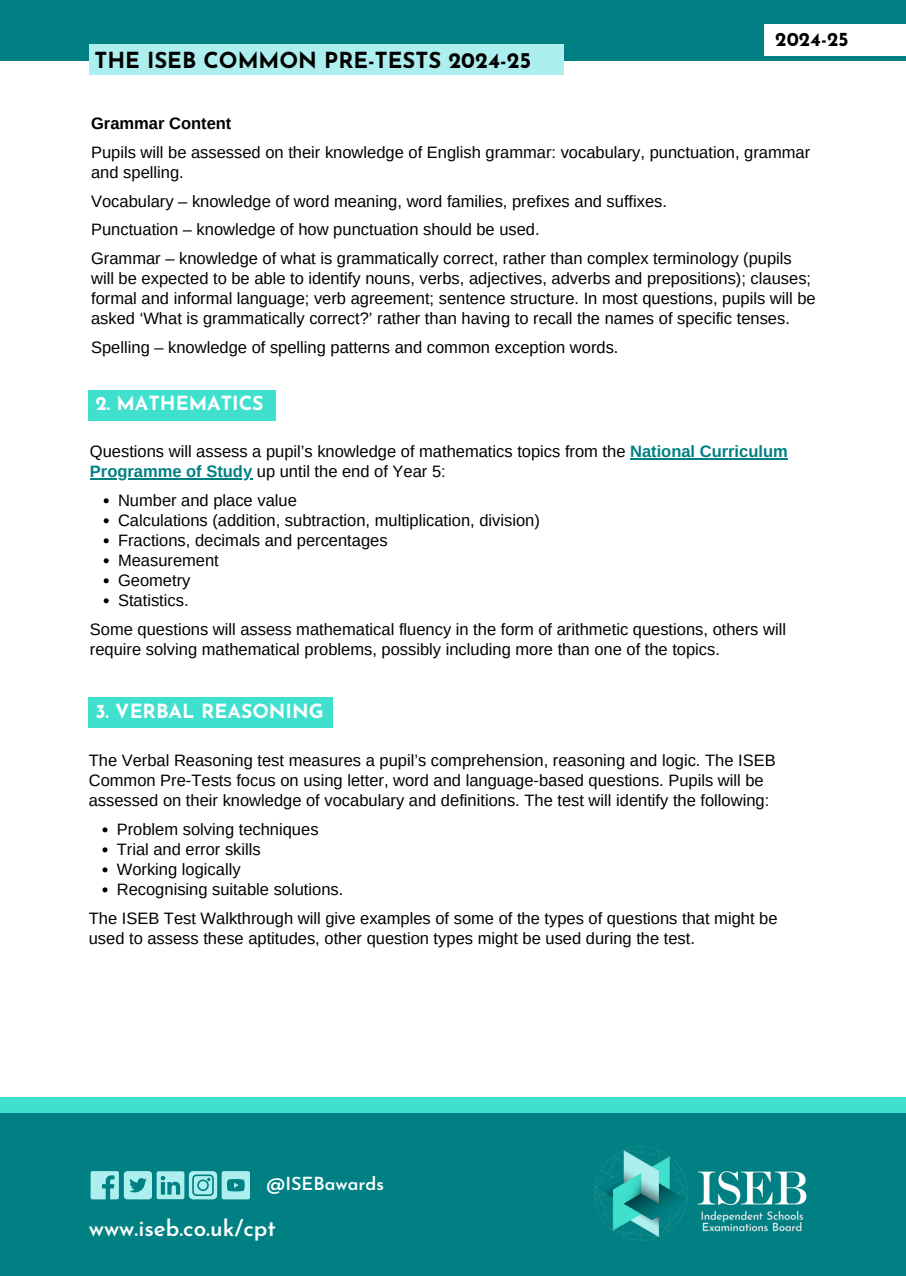
<style>
.page{position:relative;width:906px;height:1276px;background:#fff}
.page>*{position:absolute;margin:0;border:0;box-sizing:border-box;transform-origin:0 0}
.t1{font:600 22.5px "Josefin Sans";color:#fff}
.t2{font:700 22.05px "Josefin Sans";color:#000}
.t3{font:700 19.5px "Josefin Sans";color:#fff}
.t4{font:700 19.5px "Josefin Sans";color:#000}
.t5{font:600 18px "Josefin Sans";color:#fff}
.t6{font:16.5px/20px "Arimo";color:#000}
.t7{font:700 16.5px "Arimo";color:#000}
.s1{font-weight:700;color:#008083}
</style>
<div class="page">
<div style="left:0;top:1097px;width:906px;height:179px;background:#3fe0ce"></div>
<div style="left:0;top:1113px;width:906px;height:163px;background:#008083"></div>
<img style="left:594px;top:1146px;width:213px;height:95px">
<svg style="left:91px;top:1171px;width:159px;height:28px"></svg>
<div style="left:0;top:0;width:906px;height:60px;background:#008083"></div>
<div style="left:89px;top:45px;width:474px;height:30px;background:#adefee"></div>
<svg style="left:102px;top:827px;width:5px;height:5px"></svg>
<svg style="left:102px;top:847px;width:5px;height:5px"></svg>
<svg style="left:102px;top:867px;width:5px;height:5px"></svg>
<svg style="left:102px;top:887px;width:5px;height:5px"></svg>
<div style="left:89px;top:697px;width:244px;height:30px;background:#3fe0ce"></div>
<hr style="left:630px;top:458px;width:158px;height:1px;background:#008083">
<hr style="left:90px;top:478px;width:162px;height:1px;background:#008083">
<svg style="left:104px;top:498px;width:5px;height:5px"></svg>
<svg style="left:104px;top:518px;width:5px;height:5px"></svg>
<svg style="left:104px;top:538px;width:5px;height:5px"></svg>
<svg style="left:104px;top:558px;width:5px;height:5px"></svg>
<svg style="left:104px;top:578px;width:5px;height:5px"></svg>
<svg style="left:104px;top:598px;width:5px;height:5px"></svg>
<div style="left:89px;top:390px;width:187px;height:30px;background:#3fe0ce"></div>
<div style="left:764px;top:24px;width:142px;height:32px;background:#fff"></div>
<p class="t2" style="left:94px;top:51px;width:438px">THE ISEB COMMON PRE-TESTS 2024-25</p>
<p class="t4" style="left:775px;top:31px;width:75px">2024-25</p>
<h1 class="t7" style="left:91px;top:114px;width:142px">Grammar Content</h1>
<h5 class="t6" style="left:91px;top:142px;width:720px">Pupils will be assessed on their knowledge of English grammar: vocabulary, punctuation, grammar and spelling.</h5>
<p class="t6" style="left:91px;top:191px;width:577px">Vocabulary – knowledge of word meaning, word families, prefixes and suffixes.</p>
<p class="t6" style="left:91px;top:220px;width:450px">Punctuation – knowledge of how punctuation should be used.</p>
<p class="t6" style="left:91px;top:248px;width:726px">Grammar – knowledge of what is grammatically correct, rather than complex terminology (pupils will be expected to be able to identify nouns, verbs, adjectives, adverbs and prepositions); clauses; formal and informal language; verb agreement; sentence structure. In most questions, pupils will be asked ‘What is grammatically correct?’ rather than having to recall the names of specific tenses.</p>
<p class="t6" style="left:91px;top:337px;width:529px">Spelling – knowledge of spelling patterns and common exception words.</p>
<p class="t3" style="left:95px;top:395px;width:170px">2. MATHEMATICS</p>
<h3 class="t6" style="left:90px;top:441px;width:699px">Questions will assess a pupil’s knowledge of mathematics topics from the <span class="s1">National Curriculum</span></h3>
<p class="t6" style="left:118px;top:457px;width:329px;line-height:28.8px;text-indent:-28px"><span class="s1">Programme of Study</span> up until the end of Year 5:<br>Number and place value</p>
<p class="t6" style="left:118px;top:510px;width:423px">Calculations (addition, subtraction, multiplication, division)</p>
<p class="t6" style="left:118px;top:530px;width:271px">Fractions, decimals and percentages</p>
<p class="t6" style="left:118px;top:550px;width:102px">Measurement</p>
<p class="t6" style="left:118px;top:570px;width:74px">Geometry</p>
<p class="t6" style="left:118px;top:590px;width:72px">Statistics.</p>
<p class="t6" style="left:90px;top:619px;width:697px">Some questions will assess mathematical fluency in the form of arithmetic questions, others will require solving mathematical problems, possibly including more than one of the topics.</p>
<p class="t3" style="left:95px;top:703px;width:230px">3. VERBAL REASONING</p>
<p class="t6" style="left:89px;top:750px;width:688px">The Verbal Reasoning test measures a pupil’s comprehension, reasoning and logic. The ISEB<br>Common Pre-Tests focus on using letter, word and language-based questions. Pupils will be assessed on their knowledge of vocabulary and definitions. The test will identify the following:</p>
<p class="t6" style="left:117px;top:819px;width:203px">Problem solving techniques</p>
<p class="t6" style="left:117px;top:839px;width:145px">Trial and error skills</p>
<p class="t6" style="left:117px;top:859px;width:125px">Working logically</p>
<p class="t6" style="left:117px;top:879px;width:228px">Recognising suitable solutions.</p>
<p class="t6" style="left:89px;top:908px;width:690px">The ISEB Test Walkthrough will give examples of some of the types of questions that might be used to assess these aptitudes, other question types might be used during the test.</p>
<h3 class="t5" style="left:266px;top:1176px;width:119px">@ISEBawards</h3>
<p class="t1" style="left:89px;top:1219px;width:189px">www.iseb.co.uk/cpt</p>
</div>
